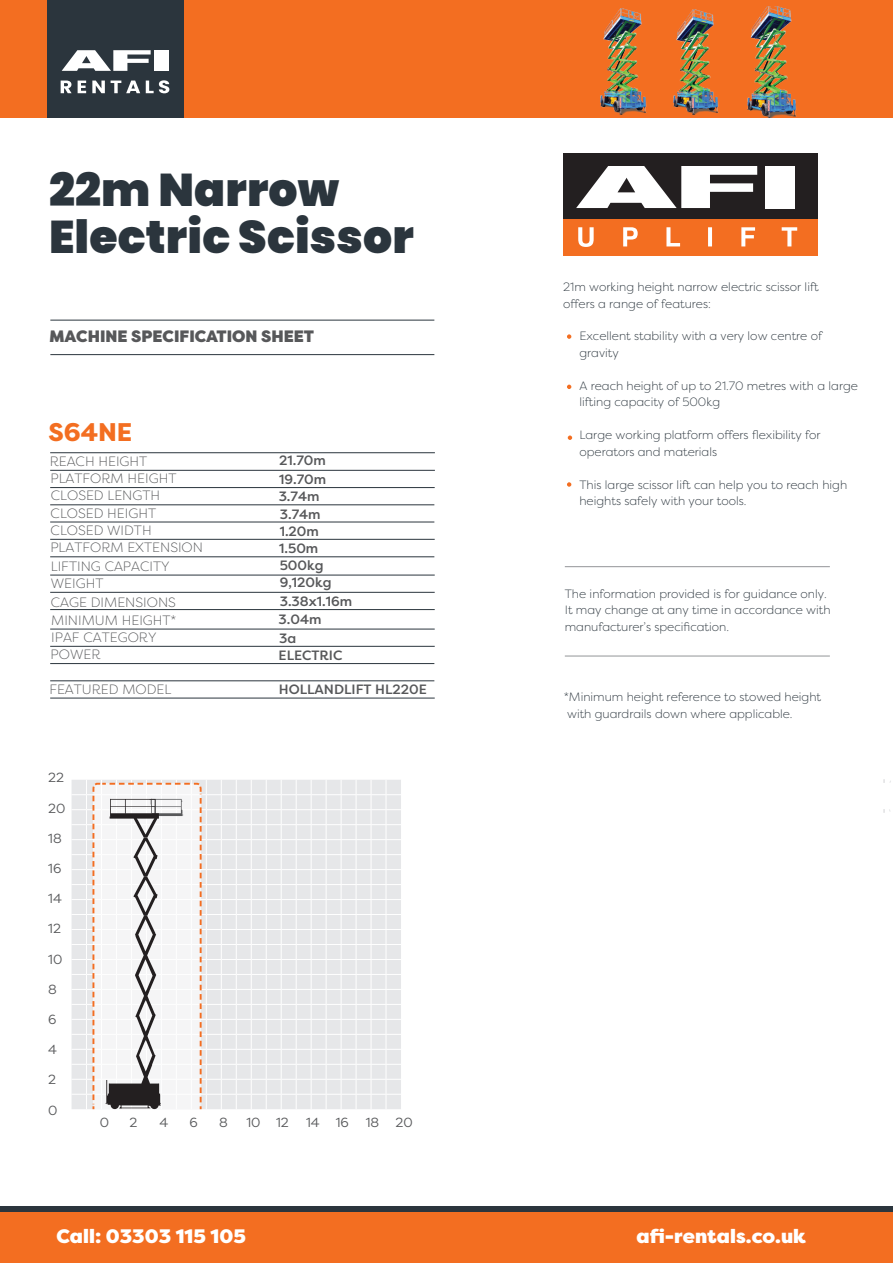
<style>
.page{position:relative;width:893px;height:1263px;background:#fff}
.page>*{position:absolute;margin:0;border:0;box-sizing:border-box;transform-origin:0 0}
.t1{font:900 45.75px/47px "Poppins";letter-spacing:.005em;color:#2b353d}
.t2{font:800 25.5px "Filson Pro";color:#f36e21}
.t3{font:900 19.5px "Filson Pro";letter-spacing:.005em;color:#fff}
.t4{font:900 16.5px "Filson Pro";color:#57585a}
.t5{font:300 13.5px/17.2px "Filson Pro";color:#57585a}
.t6{font:500 13.5px "Filson Pro";color:#57585a}
.t7{font:13.2px "Filson Pro";color:#57585a}
.t8{font:300 12px/16.5px "Filson Pro";color:#2b353d}
</style>
<div class="page">
<div style="left:0;top:0;width:893px;height:118px;background:#f36e21"></div>
<div style="left:47px;top:0;width:136px;height:118px;background:#2b353d"></div>
<svg style="left:62px;top:50px;width:89px;height:21px"></svg>
<div style="left:155px;top:50px;width:14px;height:21px;background:#fff"></div>
<svg style="left:61px;top:81px;width:11px;height:12px"></svg>
<svg style="left:78px;top:81px;width:8px;height:12px"></svg>
<svg style="left:92px;top:81px;width:13px;height:12px"></svg>
<svg style="left:111px;top:81px;width:29px;height:12px"></svg>
<svg style="left:146px;top:80px;width:23px;height:13px"></svg>
<div style="left:0;top:1207px;width:893px;height:11px;background:#2b353d"></div>
<div style="left:0;top:1212px;width:893px;height:51px;background:#f36e21"></div>
<hr style="left:50px;top:320px;width:384px;height:1px;background:#2b353d">
<hr style="left:50px;top:354px;width:384px;height:1px;background:#2b353d">
<hr style="left:50px;top:452px;width:385px;height:1px;background:#2b353d">
<hr style="left:50px;top:470px;width:385px;height:1px;background:#2b353d">
<hr style="left:50px;top:487px;width:385px;height:1px;background:#2b353d">
<hr style="left:50px;top:505px;width:384px;height:1px;background:#2b353d">
<hr style="left:50px;top:522px;width:384px;height:1px;background:#2b353d">
<hr style="left:50px;top:539px;width:385px;height:1px;background:#2b353d">
<hr style="left:50px;top:556px;width:384px;height:1px;background:#2b353d">
<hr style="left:50px;top:575px;width:385px;height:1px;background:#2b353d">
<hr style="left:50px;top:592px;width:385px;height:1px;background:#2b353d">
<hr style="left:50px;top:609px;width:385px;height:1px;background:#2b353d">
<hr style="left:50px;top:629px;width:385px;height:1px;background:#2b353d">
<hr style="left:50px;top:646px;width:385px;height:1px;background:#2b353d">
<hr style="left:50px;top:663px;width:384px;height:1px;background:#2b353d">
<hr style="left:50px;top:680px;width:384px;height:1px;background:#2b353d">
<hr style="left:50px;top:698px;width:385px;height:1px;background:#2b353d">
<div style="left:563px;top:153px;width:254px;height:68px;background:#231f20"></div>
<div style="left:563px;top:219px;width:254px;height:37px;background:#f36e21"></div>
<svg style="left:576px;top:166px;width:181px;height:42px"></svg>
<div style="left:765px;top:166px;width:30px;height:42px;background:#fff"></div>
<svg style="left:578px;top:227px;width:219px;height:20px"></svg>
<svg style="left:567px;top:334px;width:4px;height:5px"></svg>
<svg style="left:567px;top:385px;width:4px;height:4px"></svg>
<svg style="left:568px;top:435px;width:4px;height:5px"></svg>
<svg style="left:567px;top:482px;width:4px;height:5px"></svg>
<img style="left:747px;top:7px;width:49px;height:110px">
<img style="left:673px;top:9px;width:46px;height:106px">
<img style="left:600px;top:9px;width:46px;height:106px">
<hr style="left:565px;top:566px;width:265px;height:1px;background:#939598">
<hr style="left:565px;top:656px;width:265px;height:1px;background:#939598">
<svg style="left:72px;top:780px;width:329px;height:330px"></svg>
<h1 class="t1" style="left:49px;top:166px;width:366px">22m Narrow<br>Electric Scissor</h1>
<h3 class="t4" style="left:49px;top:326px;width:266px">MACHINE SPECIFICATION SHEET</h3>
<h2 class="t2" style="left:48px;top:416px;width:85px">S64NE</h2>
<p class="t5" style="left:50px;top:452px;width:128px">REACH HEIGHT<br>PLATFORM HEIGHT</p>
<p class="t6" style="left:279px;top:451px;width:48px">21.70m</p>
<p class="t6" style="left:279px;top:470px;width:49px">19.70m</p>
<p class="t5" style="left:51px;top:487px;width:111px">CLOSED LENGTH</p>
<p class="t6" style="left:279px;top:487px;width:42px">3.74m</p>
<p class="t5" style="left:51px;top:504px;width:107px">CLOSED HEIGHT</p>
<p class="t6" style="left:280px;top:505px;width:42px">3.74m</p>
<p class="t5" style="left:51px;top:521px;width:103px">CLOSED WIDTH</p>
<p class="t6" style="left:280px;top:522px;width:41px">1.20m</p>
<p class="t5" style="left:50px;top:538px;width:154px">PLATFORM EXTENSION</p>
<p class="t6" style="left:279px;top:539px;width:41px">1.50m</p>
<p class="t5" style="left:51px;top:557px;width:120px">LIFTING CAPACITY</p>
<p class="t6" style="left:280px;top:556px;width:45px">500kg</p>
<p class="t5" style="left:51px;top:574px;width:54px">WEIGHT</p>
<p class="t6" style="left:280px;top:573px;width:53px">9,120kg</p>
<p class="t5" style="left:51px;top:593px;width:127px">CAGE DIMENSIONS</p>
<p class="t6" style="left:280px;top:592px;width:74px">3.38x1.16m</p>
<p class="t5" style="left:51px;top:611px;width:127px">MINIMUM HEIGHT*</p>
<p class="t6" style="left:279px;top:610px;width:44px">3.04m</p>
<p class="t5" style="left:51px;top:628px;width:107px">IPAF CATEGORY</p>
<p class="t6" style="left:279px;top:629px;width:19px">3a</p>
<p class="t5" style="left:51px;top:645px;width:51px">POWER</p>
<p class="t6" style="left:279px;top:646px;width:65px">ELECTRIC</p>
<p class="t5" style="left:49px;top:680px;width:123px">FEATURED MODEL</p>
<p class="t6" style="left:279px;top:680px;width:149px">HOLLANDLIFT HL220E</p>
<p class="t7" style="left:48px;top:769px;width:17px">22</p>
<p class="t7" style="left:48px;top:799px;width:19px">20</p>
<p class="t7" style="left:48px;top:829px;width:15px">18</p>
<p class="t7" style="left:48px;top:860px;width:15px">16</p>
<p class="t7" style="left:48px;top:890px;width:15px">14</p>
<p class="t7" style="left:48px;top:920px;width:14px">12</p>
<p class="t7" style="left:48px;top:950px;width:16px">10</p>
<p class="t7" style="left:48px;top:980px;width:10px">8</p>
<p class="t7" style="left:48px;top:1010px;width:10px">6</p>
<p class="t7" style="left:48px;top:1041px;width:10px">4</p>
<p class="t7" style="left:48px;top:1071px;width:9px">2</p>
<p class="t7" style="left:48px;top:1101px;width:11px">0</p>
<p class="t7" style="left:100px;top:1113px;width:11px">0</p>
<p class="t7" style="left:130px;top:1113px;width:9px">2</p>
<p class="t7" style="left:159px;top:1113px;width:10px">4</p>
<p class="t7" style="left:189px;top:1113px;width:10px">6</p>
<p class="t7" style="left:219px;top:1113px;width:10px">8</p>
<p class="t7" style="left:246px;top:1113px;width:44px">10 12</p>
<p class="t7" style="left:306px;top:1113px;width:44px">14 16</p>
<p class="t7" style="left:366px;top:1113px;width:49px">18 20</p>
<p class="t8" style="left:563px;top:279px;width:257px">21m working height narrow electric scissor lift offers a range of features:</p>
<p class="t8" style="left:579px;top:328px;width:244px">Excellent stability with a very low centre of gravity</p>
<p class="t8" style="left:579px;top:377px;width:280px">A reach height of up to 21.70 metres with a large lifting capacity of 500kg</p>
<p class="t8" style="left:579px;top:427px;width:243px">Large working platform offers flexibility for operators and materials</p>
<p class="t8" style="left:579px;top:476px;width:269px">This large scissor lift can help you to reach high heights safely with your tools.</p>
<p class="t8" style="left:565px;top:585px;width:267px">The information provided is for guidance only.<br>It may change at any time in accordance with manufacturer’s specification.</p>
<p class="t8" style="left:564px;top:688px;width:259px">*Minimum height reference to stowed height with guardrails down where applicable.</p>
<h3 class="t3" style="left:57px;top:1224px;width:191px">Call: 03303 115 105</h3>
<h3 class="t3" style="left:636px;top:1224px;width:171px">afi-rentals.co.uk</h3>
</div>
